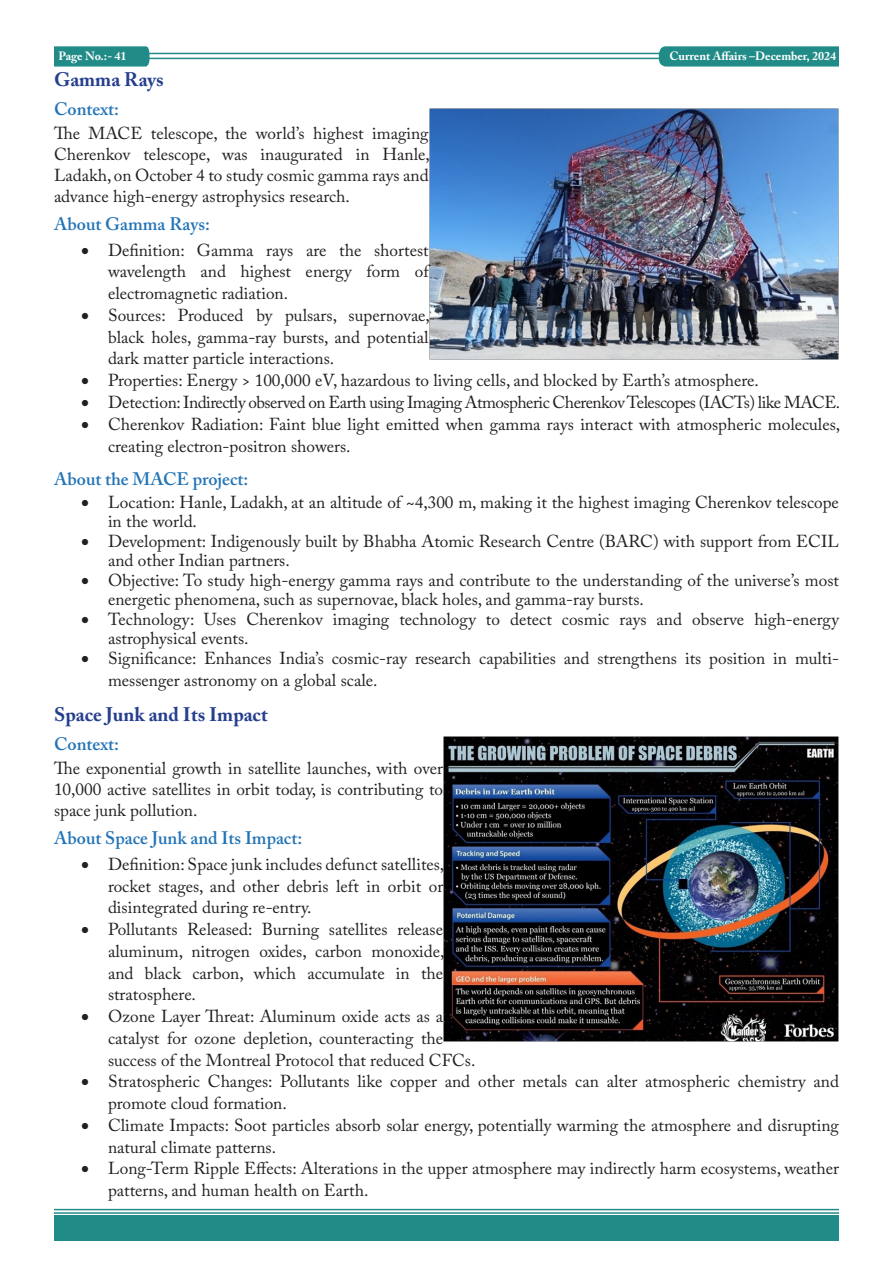
<style>
.page{position:relative;width:893px;height:1263px;background:#fff}
.page>*{position:absolute;margin:0;border:0;box-sizing:border-box;transform-origin:0 0}
.Main_Heading{font:700 19.5px "Adobe Caslon Pro";color:#253f8e}
.Sub_heading{font:600 18px "Adobe Caslon Pro";color:#2374b6}
.Paragraph{font:17.25px/21.8px "Adobe Caslon Pro";color:#231f20}
.Paragraph-2{font:17.25px "Adobe Caslon Pro";letter-spacing:-.03em;color:#231f20}
.t1{font:700 12px "Adobe Caslon Pro";color:#fff}
</style>
<div class="page">
<hr style="left:148px;top:53px;width:691px;height:1px;background:#208b87">
<hr style="left:148px;top:58px;width:690px;height:1px;background:#208b87">
<svg style="left:54px;top:46px;width:96px;height:21px;background:#2a908c"></svg>
<svg style="left:659px;top:46px;width:180px;height:21px;background:#29908c"></svg>
<hr style="left:54px;top:1209px;width:785px;height:1px;background:#208b87">
<hr style="left:54px;top:1212px;width:785px;height:2px;background:#208b87">
<div style="left:54px;top:1215px;width:785px;height:26px;background:#208b87"></div>
<img style="left:429px;top:108px;width:410px;height:252px">
<img style="left:444px;top:736px;width:395px;height:305px">
<p class="t1" style="left:59px;top:49px;width:70px">Page No.:- 41</p>
<p class="t1" style="left:669px;top:49px;width:168px">Current Affairs –December, 2024</p>
<p class="Main_Heading" style="left:54px;top:68px;width:111px">Gamma Rays</p>
<p class="Sub_heading" style="left:54px;top:98px;width:67px">Context:</p>
<p class="Paragraph" style="left:54px;top:123px;width:377px;line-height:20.7px;text-align:justify">The MACE telescope, the world’s highest imaging Cherenkov telescope, was inaugurated in Hanle, Ladakh, on October 4 to study cosmic gamma rays and advance high-energy astrophysics research.</p>
<p class="Sub_heading" style="left:54px;top:214px;width:158px">About Gamma Rays:</p>
<p class="Paragraph" style="left:108px;top:239px;width:322px;text-align:justify;text-indent:-27px">• Definition: Gamma rays are the shortest wavelength and highest energy form of electromagnetic radiation.</p>
<p class="Paragraph" style="left:108px;top:304px;width:323px;text-align:justify;text-indent:-27px">• Sources: Produced by pulsars, supernovae, black holes, gamma-ray bursts, and potential dark matter particle interactions.</p>
<p class="Paragraph" style="left:81px;top:369px;width:679px">• Properties: Energy &gt; 100,000 eV, hazardous to living cells, and blocked by Earth’s atmosphere.</p>
<p class="Paragraph-2" style="left:81px;top:392px;width:761px">• Detection: Indirectly observed on Earth using Imaging Atmospheric Cherenkov Telescopes (IACTs) like MACE.</p>
<p class="Paragraph" style="left:108px;top:413px;width:734px;text-indent:-27px">• Cherenkov Radiation: Faint blue light emitted when gamma rays interact with atmospheric molecules, creating electron-positron showers.</p>
<p class="Sub_heading" style="left:54px;top:468px;width:196px">About the MACE project:</p>
<p class="Paragraph" style="left:108px;top:492px;width:732px;line-height:19.5px;text-indent:-27px">• Location: Hanle, Ladakh, at an altitude of ~4,300 m, making it the highest imaging Cherenkov telescope in the world.</p>
<p class="Paragraph" style="left:108px;top:531px;width:732px;line-height:19.5px;text-indent:-27px">• Development: Indigenously built by Bhabha Atomic Research Centre (BARC) with support from ECIL and other Indian partners.</p>
<p class="Paragraph" style="left:108px;top:570px;width:732px;line-height:19.5px;text-indent:-27px">• Objective: To study high-energy gamma rays and contribute to the understanding of the universe’s most energetic phenomena, such as supernovae, black holes, and gamma-ray bursts.</p>
<p class="Paragraph" style="left:108px;top:609px;width:732px;line-height:19.5px;text-indent:-27px">• Technology: Uses Cherenkov imaging technology to detect cosmic rays and observe high-energy astrophysical events.</p>
<p class="Paragraph" style="left:108px;top:647px;width:732px;text-indent:-27px">• Significance: Enhances India’s cosmic-ray research capabilities and strengthens its position in multi&shy;messenger astronomy on a global scale.</p>
<p class="Main_Heading" style="left:54px;top:703px;width:215px">Space Junk and Its Impact</p>
<p class="Sub_heading" style="left:54px;top:733px;width:67px">Context:</p>
<p class="Paragraph" style="left:54px;top:758px;width:391px;line-height:20.7px;text-align:justify">The exponential growth in satellite launches, with over 10,000 active satellites in orbit today, is contributing to space junk pollution.</p>
<p class="Sub_heading" style="left:54px;top:828px;width:250px">About Space Junk and Its Impact:</p>
<p class="Paragraph" style="left:108px;top:853px;width:338px;text-align:justify;text-indent:-27px">• Definition: Space junk includes defunct satellites, rocket stages, and other debris left in orbit or disintegrated during re-entry.</p>
<p class="Paragraph" style="left:108px;top:918px;width:338px;text-align:justify;text-indent:-27px">• Pollutants Released: Burning satellites release aluminum, nitrogen oxides, carbon monoxide, and black carbon, which accumulate in the stratosphere.</p>
<p class="Paragraph" style="left:108px;top:1005px;width:369px;text-indent:-27px">• Ozone Layer Threat: Aluminum oxide acts as a catalyst for ozone depletion, counteracting the success of the Montreal Protocol that reduced CFCs.</p>
<p class="Paragraph" style="left:108px;top:1070px;width:733px;text-indent:-27px">• Stratospheric Changes: Pollutants like copper and other metals can alter atmospheric chemistry and promote cloud formation.</p>
<p class="Paragraph" style="left:108px;top:1114px;width:732px;text-indent:-27px">• Climate Impacts: Soot particles absorb solar energy, potentially warming the atmosphere and disrupting natural climate patterns.</p>
<p class="Paragraph" style="left:108px;top:1157px;width:732px;text-indent:-27px">• Long-Term Ripple Effects: Alterations in the upper atmosphere may indirectly harm ecosystems, weather patterns, and human health on Earth.</p>
</div>
